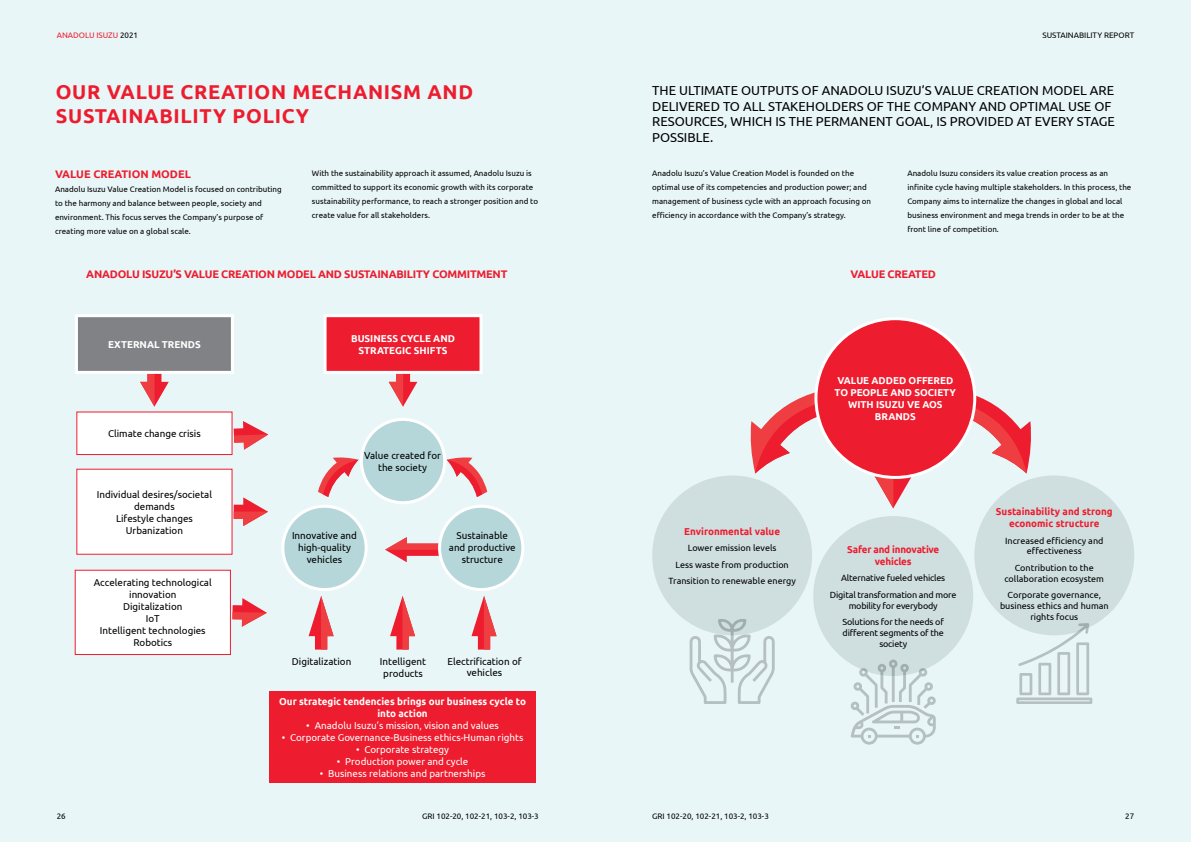
<style>
.page{position:relative;width:1191px;height:842px;background:#fff}
.page>*{position:absolute;margin:0;border:0;box-sizing:border-box;transform-origin:0 0}
.t1{font:700 20px/24px "Ubuntu";letter-spacing:.035em;color:#ed1c2e}
.t2{font:13px/15.6px "Ubuntu";color:#000}
.t3{font:700 11px "Ubuntu";letter-spacing:-.02em;color:#ed1c2e}
.t4{font:700 11px "Ubuntu";color:#ed1c2e}
.t5{font:10px/12px "Ubuntu";color:#000;text-align:center}
.t6{font:10px "Ubuntu";color:#fff}
.t7{font:700 10px/12px "Ubuntu";color:#fff;text-align:center}
.t8{font:700 10px/12px "Ubuntu";color:#ed1c2e;text-align:center}
.t9{font:700 10px/12px "Ubuntu";letter-spacing:-.02em;color:#ed1c2e;text-align:center}
.t10{font:9px/10.8px "Ubuntu";color:#000;text-align:center}
.t11{font:9px/16.5px "Ubuntu";letter-spacing:-.02em;color:#000;text-align:center}
.t12{font:8px/14px "Ubuntu";color:#000}
.t13{font:8px "Ubuntu";color:#ed1c2e}
.s1{color:#000}
</style>
<div class="page">
<div style="left:1px;top:0;width:1190px;height:842px;background:#e9f6f7"></div>
<svg style="left:871px;top:473px;width:41px;height:35px"></svg>
<svg style="left:140px;top:374px;width:29px;height:33px"></svg>
<svg style="left:389px;top:374px;width:28px;height:33px"></svg>
<svg style="left:385px;top:537px;width:54px;height:25px"></svg>
<svg style="left:308px;top:596px;width:26px;height:54px"></svg>
<svg style="left:390px;top:596px;width:25px;height:54px"></svg>
<svg style="left:471px;top:596px;width:25px;height:54px"></svg>
<svg style="left:234px;top:421px;width:34px;height:29px"></svg>
<svg style="left:234px;top:497px;width:34px;height:29px"></svg>
<svg style="left:232px;top:598px;width:35px;height:29px"></svg>
<svg style="left:950px;top:395px;width:81px;height:78px"></svg>
<svg style="left:750px;top:392px;width:81px;height:81px"></svg>
<svg style="left:447px;top:457px;width:40px;height:40px"></svg>
<svg style="left:318px;top:457px;width:40px;height:40px"></svg>
<div style="left:325px;top:316px;width:156px;height:56px;background:#ed1c2e"></div>
<div style="left:323px;top:314px;width:159px;height:60px;border:3px solid #fff"></div>
<div style="left:76px;top:316px;width:156px;height:56px;background:#808285"></div>
<div style="left:75px;top:314px;width:159px;height:60px;border:3px solid #fff"></div>
<div style="left:652px;top:475px;width:160px;height:160px;background:#cfdfe0;border-radius:50%"></div>
<div style="left:813px;top:516px;width:160px;height:160px;background:#cfdfe0;border-radius:50%"></div>
<div style="left:974px;top:475px;width:160px;height:160px;background:#cfdfe0;border-radius:50%"></div>
<div style="left:361px;top:419px;width:84px;height:84px;background:#b6d7da;border-radius:50%"></div>
<div style="left:360px;top:418px;width:86px;height:86px;border:3px solid #fff;border-radius:50%"></div>
<div style="left:439px;top:506px;width:84px;height:83px;background:#b6d7da;border-radius:50%"></div>
<div style="left:438px;top:505px;width:86px;height:86px;border:3px solid #fff;border-radius:50%"></div>
<div style="left:283px;top:506px;width:83px;height:83px;background:#b6d7da;border-radius:50%"></div>
<div style="left:281px;top:505px;width:87px;height:86px;border:3px solid #fff;border-radius:50%"></div>
<div style="left:269px;top:691px;width:267px;height:92px;background:#ed1c2e"></div>
<div style="left:75px;top:570px;width:155px;height:84px;background:#fff"></div>
<div style="left:75px;top:570px;width:156px;height:85px;border:1px solid #ed1c2e"></div>
<div style="left:77px;top:469px;width:155px;height:85px;background:#fff"></div>
<div style="left:76px;top:469px;width:156px;height:86px;border:1px solid #ed1c2e"></div>
<div style="left:77px;top:412px;width:155px;height:42px;background:#fff"></div>
<div style="left:76px;top:412px;width:156px;height:43px;border:1px solid #ed1c2e"></div>
<div style="left:816px;top:319px;width:158px;height:158px;background:#ed1c2e;border-radius:50%"></div>
<div style="left:814px;top:317px;width:162px;height:162px;border:3px solid #fff;border-radius:50%"></div>
<svg style="left:850px;top:660px;width:86px;height:85px"></svg>
<svg style="left:1016px;top:623px;width:76px;height:81px"></svg>
<svg style="left:689px;top:619px;width:85px;height:85px"></svg>
<p class="t13" style="left:57px;top:30px;width:83px">ANADOLU ISUZU <span class="s1">2021</span></p>
<p class="t12" style="left:1042px;top:28px;width:93px">SUSTAINABILITY REPORT</p>
<h1 class="t1" style="left:56px;top:79px;width:419px">OUR VALUE CREATION MECHANISM AND<br>SUSTAINABILITY POLICY</h1>
<h2 class="t2" style="left:652px;top:82px;width:464px">THE ULTIMATE OUTPUTS OF ANADOLU ISUZU’S VALUE CREATION MODEL ARE DELIVERED TO ALL STAKEHOLDERS OF THE COMPANY AND OPTIMAL USE OF RESOURCES, WHICH IS THE PERMANENT GOAL, IS PROVIDED AT EVERY STAGE POSSIBLE.</h2>
<p class="t12" style="left:312px;top:166px;width:228px">With the sustainability approach it assumed, Anadolu Isuzu is committed to support its economic growth with its corporate sustainability performance, to reach a stronger position and to create value for all stakeholders.</p>
<p class="t12" style="left:907px;top:166px;width:225px">Anadolu Isuzu considers its value creation process as an infinite cycle having multiple stakeholders. In this process, the Company aims to internalize the changes in global and local business environment and mega trends in order to be at the front line of competition.</p>
<h3 class="t3" style="left:86px;top:267px;width:423px">ANADOLU ISUZU’S VALUE CREATION MODEL AND SUSTAINABILITY COMMITMENT</h3>
<h3 class="t3" style="left:850px;top:267px;width:87px">VALUE CREATED</h3>
<p class="t12" style="left:652px;top:166px;width:220px">Anadolu Isuzu’s Value Creation Model is founded on the optimal use of its competencies and production power; and management of business cycle with an approach focusing on efficiency in accordance with the Company’s strategy.</p>
<h3 class="t4" style="left:55px;top:167px;width:137px">VALUE CREATION MODEL</h3>
<p class="t12" style="left:55px;top:182px;width:228px">Anadolu Isuzu Value Creation Model is focused on contributing to the harmony and balance between people, society and environment. This focus serves the Company’s purpose of creating more value on a global scale.</p>
<p class="t7" style="left:108px;top:338px;width:94px">EXTERNAL TRENDS</p>
<p class="t5" style="left:108px;top:427px;width:94px">Climate change crisis</p>
<p class="t5" style="left:97px;top:488px;width:117px">Individual desires/societal demands<br>Lifestyle changes<br>Urbanization</p>
<p class="t5" style="left:94px;top:576px;width:119px">Accelerating technological innovation<br>Digitalization<br>IoT<br>Intelligent technologies<br>Robotics</p>
<p class="t7" style="left:351px;top:332px;width:105px">BUSINESS CYCLE AND<br>STRATEGIC SHIFTS</p>
<p class="t5" style="left:364px;top:449px;width:78px">Value created for the society</p>
<p class="t5" style="left:292px;top:529px;width:67px">Innovative and high-quality vehicles</p>
<p class="t5" style="left:449px;top:529px;width:68px">Sustainable and productive structure</p>
<p class="t5" style="left:292px;top:655px;width:61px">Digitalization</p>
<p class="t5" style="left:380px;top:655px;width:48px">Intelligent products</p>
<p class="t5" style="left:447px;top:656px;width:76px;line-height:11px">Electrification of vehicles</p>
<p class="t7" style="left:279px;top:695px;width:248px">Our strategic tendencies brings our business cycle to into action</p>
<p class="t6" style="left:306px;top:719px;width:194px">• Anadolu Isuzu’s mission, vision and values</p>
<p class="t6" style="left:282px;top:731px;width:243px">• Corporate Governance-Business ethics-Human rights</p>
<p class="t6" style="left:356px;top:743px;width:95px">• Corporate strategy</p>
<p class="t6" style="left:337px;top:755px;width:133px">• Production power and cycle</p>
<p class="t6" style="left:320px;top:767px;width:167px">• Business relations and partnerships</p>
<p class="t7" style="left:834px;top:374px;width:123px">VALUE ADDED OFFERED<br>TO PEOPLE AND SOCIETY<br>WITH ISUZU VE AOS<br>BRANDS</p>
<p class="t8" style="left:684px;top:525px;width:97px">Environmental value</p>
<p class="t10" style="left:668px;top:539px;width:129px;line-height:16.5px">Lower emission levels<br>Less waste from production<br>Transition to renewable energy</p>
<p class="t9" style="left:847px;top:543px;width:94px">Safer and innovative vehicles</p>
<p class="t11" style="left:830px;top:570px;width:128px">Alternative fueled vehicles<br>Digital transformation and more</p>
<p class="t11" style="left:842px;top:597px;width:103px">mobility for everybody<br>Solutions for the needs of</p>
<p class="t11" style="left:842px;top:627px;width:103px;line-height:10.8px">different segments of the society</p>
<p class="t8" style="left:996px;top:505px;width:118px">Sustainability and strong economic structure</p>
<p class="t10" style="left:1005px;top:535px;width:100px">Increased efficiency and effectiveness</p>
<p class="t10" style="left:1004px;top:562px;width:101px">Contribution to the collaboration ecosystem</p>
<p class="t10" style="left:1000px;top:589px;width:110px">Corporate governance, business ethics and human rights focus</p>
<p class="t12" style="left:57px;top:809px;width:11px">26</p>
<p class="t12" style="left:1125px;top:809px;width:11px">27</p>
<p class="t12" style="left:422px;top:809px;width:118px">GRI 102-20, 102-21, 103-2, 103-3</p>
<p class="t12" style="left:652px;top:809px;width:118px">GRI 102-20, 102-21, 103-2, 103-3</p>
</div>
